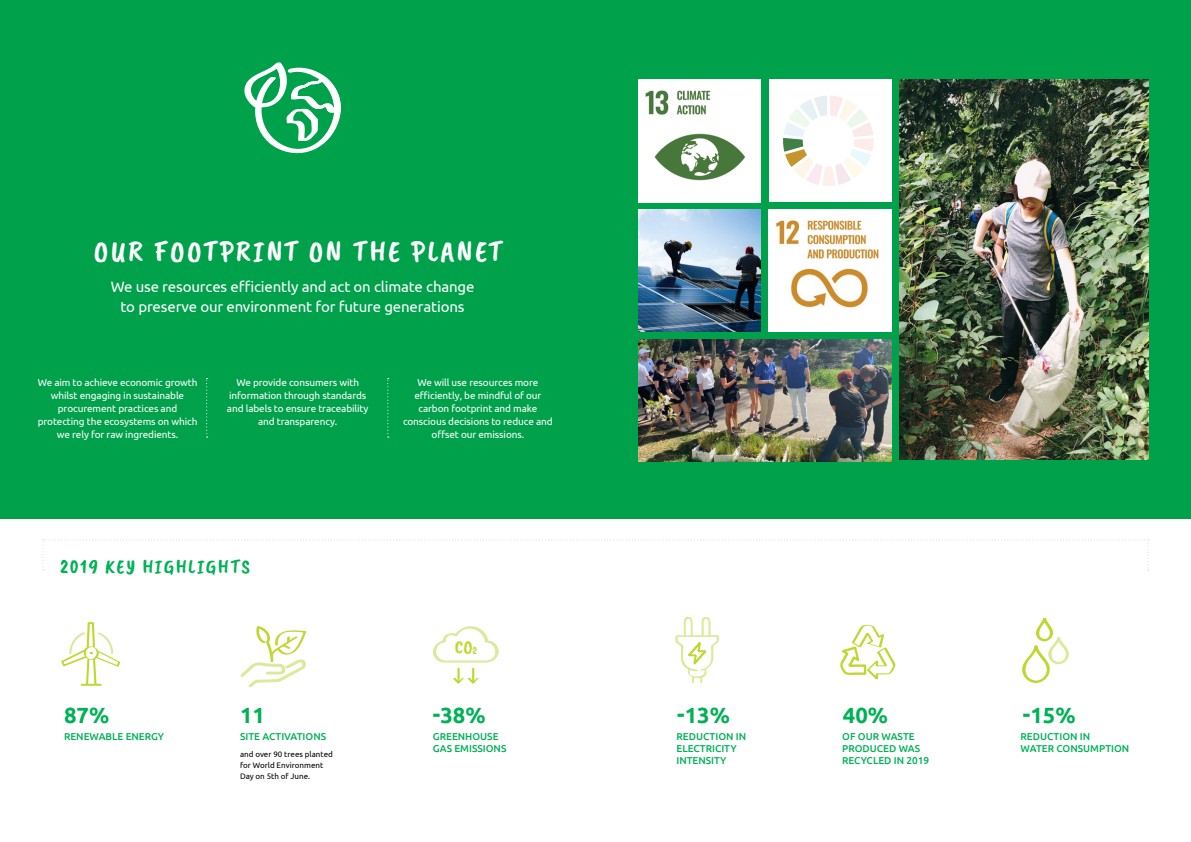
<style>
.page{position:relative;width:1191px;height:842px;background:#fff}
.page>*{position:absolute;margin:0;border:0;box-sizing:border-box;transform-origin:0 0}
.t1{font:30px "Caveat Brush";letter-spacing:.075em;color:#fff}
.t2{font:700 22px "Ubuntu";color:#00b156}
.t3{font:20px "Caveat Brush";letter-spacing:.075em;color:#00b156}
.t4{font:19px "Caveat Brush";color:#bfd730}
.t5{font:15px/20px "Ubuntu";letter-spacing:-.01em;color:#fff;text-align:center}
.t6{font:10px/13px "Ubuntu";letter-spacing:-.01em;color:#fff;text-align:center}
.t7{font:500 10px/12px "Ubuntu";color:#00b156}
.t8{font:8px/11px "Ubuntu";color:#000}
.s1{font-size:11px}
</style>
<div class="page">
<div style="left:0;top:0;width:1191px;height:519px;background:#00a14b"></div>
<svg style="left:244px;top:62px;width:97px;height:92px"></svg>
<svg style="left:61px;top:622px;width:59px;height:64px"></svg>
<svg style="left:206px;top:378px;width:2px;height:60px"></svg>
<svg style="left:387px;top:378px;width:2px;height:60px"></svg>
<svg style="left:240px;top:626px;width:67px;height:61px"></svg>
<svg style="left:433px;top:626px;width:66px;height:58px"></svg>
<img style="left:899px;top:80px;width:249px;height:380px">
<img style="left:638px;top:79px;width:122px;height:123px">
<img style="left:769px;top:209px;width:122px;height:123px">
<img style="left:638px;top:209px;width:123px;height:123px">
<div style="left:769px;top:79px;width:122px;height:123px;background:#fff"></div>
<svg style="left:43px;top:539px;width:1106px;height:32px"></svg>
<svg style="left:675px;top:616px;width:44px;height:67px"></svg>
<svg style="left:783px;top:96px;width:90px;height:90px"></svg>
<svg style="left:840px;top:625px;width:56px;height:54px"></svg>
<svg style="left:1022px;top:618px;width:47px;height:65px"></svg>
<img style="left:638px;top:339px;width:253px;height:123px">
<h1 class="t1" style="left:94px;top:234px;width:410px">OUR FOOTPRINT ON THE PLANET</h1>
<h3 class="t5" style="left:111px;top:277px;width:365px">We use resources efficiently and act on climate change to preserve our environment for future generations</h3>
<p class="t6" style="left:38px;top:375px;width:161px">We aim to achieve economic growth whilst engaging in sustainable procurement practices and protecting the ecosystems on which we rely for raw ingredients.</p>
<p class="t6" style="left:227px;top:376px;width:143px">We provide consumers with information through standards and labels to ensure traceability and transparency.</p>
<p class="t6" style="left:403px;top:375px;width:151px">We will use resources more efficiently, be mindful of our carbon footprint and make conscious decisions to reduce and offset our emissions.</p>
<h3 class="t3" style="left:60px;top:555px;width:192px">2019 KEY HIGHLIGHTS</h3>
<h2 class="t2" style="left:64px;top:702px;width:47px">87%</h2>
<h2 class="t2" style="left:240px;top:702px;width:26px">11</h2>
<p class="t7" style="left:64px;top:730px;width:102px">RENEWABLE ENERGY</p>
<p class="t7" style="left:240px;top:730px;width:88px">SITE ACTIVATIONS</p>
<p class="t8" style="left:240px;top:748px;width:94px">and over 90 trees planted for World Environment<br>Day on 5th of June.</p>
<h3 class="t4" style="left:455px;top:636px;width:24px">CO<span class="s1">2</span></h3>
<h2 class="t2" style="left:433px;top:702px;width:54px">-38%</h2>
<p class="t7" style="left:433px;top:730px;width:75px">GREENHOUSE<br>GAS EMISSIONS</p>
<h2 class="t2" style="left:677px;top:702px;width:54px">-13%</h2>
<h2 class="t2" style="left:843px;top:702px;width:47px">40%</h2>
<h2 class="t2" style="left:1023px;top:702px;width:54px">-15%</h2>
<p class="t7" style="left:842px;top:730px;width:88px">OF OUR WASTE<br>PRODUCED WAS<br>RECYCLED IN 2019</p>
<p class="t7" style="left:676px;top:730px;width:71px">REDUCTION IN<br>ELECTRICITY<br>INTENSITY</p>
<p class="t7" style="left:1020px;top:730px;width:110px">REDUCTION IN<br>WATER CONSUMPTION</p>
</div>
